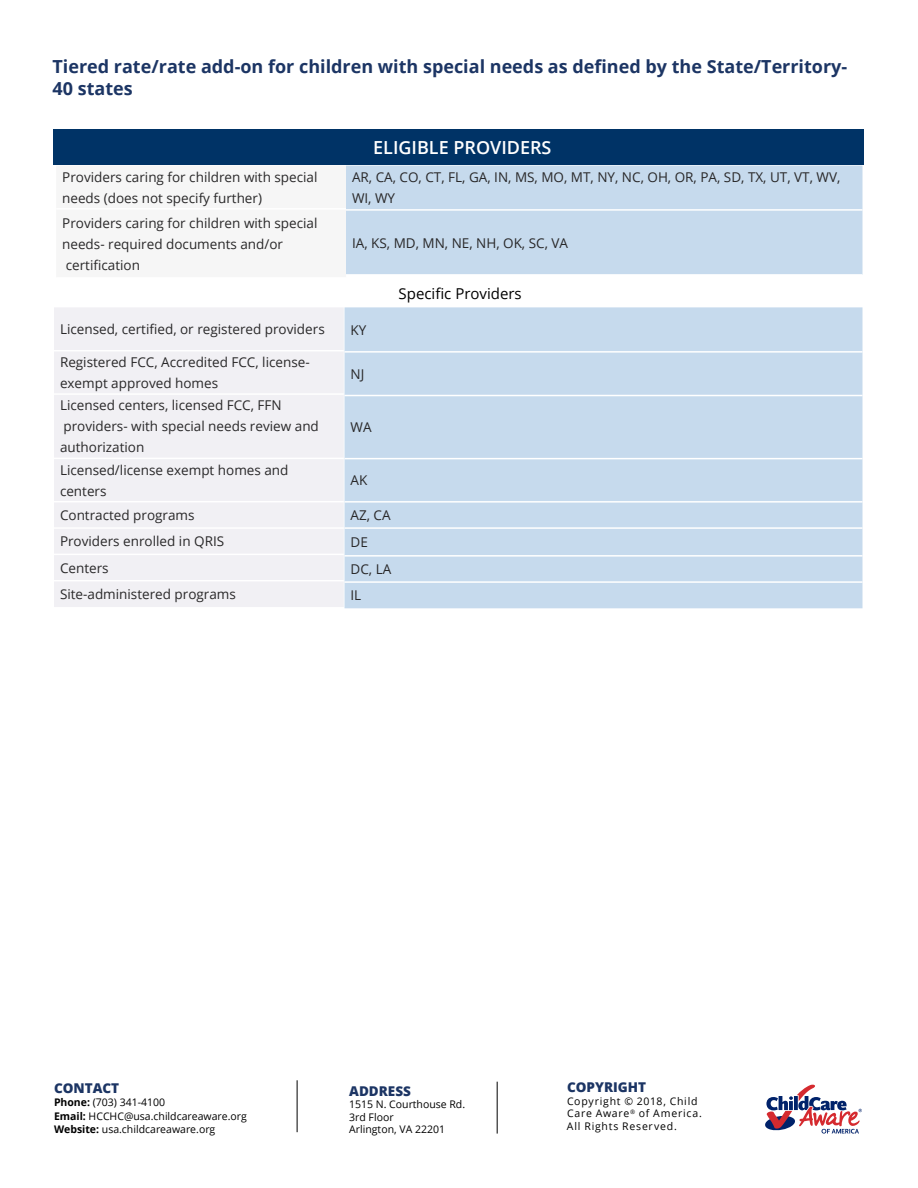
<style>
.page{position:relative;width:918px;height:1188px;background:#fff}
.page>*{position:absolute;margin:0;border:0;box-sizing:border-box;transform-origin:0 0}
.t1{font:700 18px/21.6px "Open Sans";color:#1c3564}
.t2{font:600 18px "Open Sans";color:#fff}
.t3{font:15px "Open Sans";color:#000}
.t4{font:13.5px/21px "Open Sans";color:#292829}
.t5{font:800 13.5px "Open Sans";color:#1c3564}
.t6{font:10.5px/13.5px "Open Sans";color:#000}
.t7{font:10.5px/12.6px "Open Sans";letter-spacing:.07em;color:#000}
.s1{font-weight:700}
</style>
<div class="page">
<hr style="left:297px;top:1080px;width:1px;height:52px;background:#000">
<hr style="left:497px;top:1082px;width:1px;height:52px;background:#000">
<svg style="left:765px;top:1085px;width:97px;height:49px"></svg>
<div style="left:346px;top:166px;width:516px;height:108px;background:#c6daed"></div>
<hr style="left:346px;top:209px;width:516px;height:2px;background:#fff">
<div style="left:54px;top:308px;width:290px;height:299px;background:#f1f0f4"></div>
<hr style="left:54px;top:350px;width:290px;height:1px;background:#fff">
<hr style="left:54px;top:393px;width:290px;height:2px;background:#fff">
<hr style="left:54px;top:458px;width:290px;height:1px;background:#fff">
<hr style="left:54px;top:501px;width:290px;height:1px;background:#fff">
<hr style="left:54px;top:527px;width:290px;height:2px;background:#fff">
<hr style="left:54px;top:554px;width:290px;height:1px;background:#fff">
<hr style="left:54px;top:580px;width:290px;height:1px;background:#fff">
<div style="left:345px;top:307px;width:517px;height:301px;background:#c6daed"></div>
<hr style="left:345px;top:351px;width:517px;height:2px;background:#fff">
<hr style="left:345px;top:395px;width:517px;height:1px;background:#fff">
<hr style="left:345px;top:458px;width:517px;height:1px;background:#fff">
<hr style="left:345px;top:501px;width:517px;height:2px;background:#fff">
<hr style="left:345px;top:527px;width:517px;height:2px;background:#fff">
<hr style="left:345px;top:555px;width:517px;height:2px;background:#fff">
<hr style="left:345px;top:581px;width:517px;height:2px;background:#fff">
<div style="left:53px;top:130px;width:811px;height:35px;background:#036"></div>
<h1 class="t1" style="left:53px;top:55px;width:796px">Tiered rate/rate add-on for children with special needs as defined by the State/Territory-<br>40 states</h1>
<p class="t4" style="left:62px;top:166px;width:257px">Providers caring for children with special needs (does not specify further)</p>
<p class="t4" style="left:62px;top:212px;width:257px">Providers caring for children with special needs- required documents and/or certification</p>
<p class="t4" style="left:60px;top:318px;width:266px">Licensed, certified, or registered providers</p>
<p class="t4" style="left:60px;top:351px;width:251px">Registered FCC, Accredited FCC, license&shy;exempt approved homes</p>
<p class="t4" style="left:60px;top:395px;width:260px">Licensed centers, licensed FCC, FFN providers- with special needs review and authorization</p>
<p class="t4" style="left:60px;top:459px;width:230px">Licensed/license exempt homes and centers</p>
<p class="t4" style="left:60px;top:502px;width:177px;line-height:26.4px">Contracted programs<br>Providers enrolled in QRIS<br>Centers<br>Site-administered programs</p>
<h1 class="t2" style="left:373px;top:135px;width:180px">ELIGIBLE PROVIDERS</h1>
<p class="t4" style="left:352px;top:167px;width:490px">AR, CA, CO, CT, FL, GA, IN, MS, MO, MT, NY, NC, OH, OR, PA, SD, TX, UT, VT, WV,<br>WI, WY</p>
<p class="t4" style="left:352px;top:232px;width:218px">IA, KS, MD, MN, NE, NH, OK, SC, VA</p>
<p class="t4" style="left:351px;top:319px;width:17px">KY</p>
<p class="t4" style="left:351px;top:363px;width:15px">NJ</p>
<p class="t4" style="left:351px;top:416px;width:23px">WA</p>
<p class="t3" style="left:399px;top:283px;width:125px">Specific Providers</p>
<p class="t4" style="left:351px;top:470px;width:18px">AK</p>
<p class="t4" style="left:351px;top:502px;width:42px;line-height:26.7px">AZ, CA<br>DE<br>DC, LA<br>IL</p>
<p class="t5" style="left:54px;top:1077px;width:67px">CONTACT</p>
<p class="t6" style="left:54px;top:1095px;width:194px"><span class="s1">Phone:</span> (703) 341-4100<br><span class="s1">Email:</span> HCCHC@usa.childcareaware.org<br><span class="s1">Website:</span> usa.childcareaware.org</p>
<p class="t5" style="left:349px;top:1080px;width:63px">ADDRESS</p>
<p class="t6" style="left:349px;top:1098px;width:117px;line-height:12.6px">1515 N. Courthouse Rd.<br>3rd Floor<br>Arlington, VA 22201</p>
<p class="t5" style="left:567px;top:1077px;width:81px">COPYRIGHT</p>
<p class="t7" style="left:567px;top:1094px;width:136px">Copyright © 2018, Child<br>Care Aware<sup>®</sup> of America.<br>All Rights Reserved.</p>
</div>
